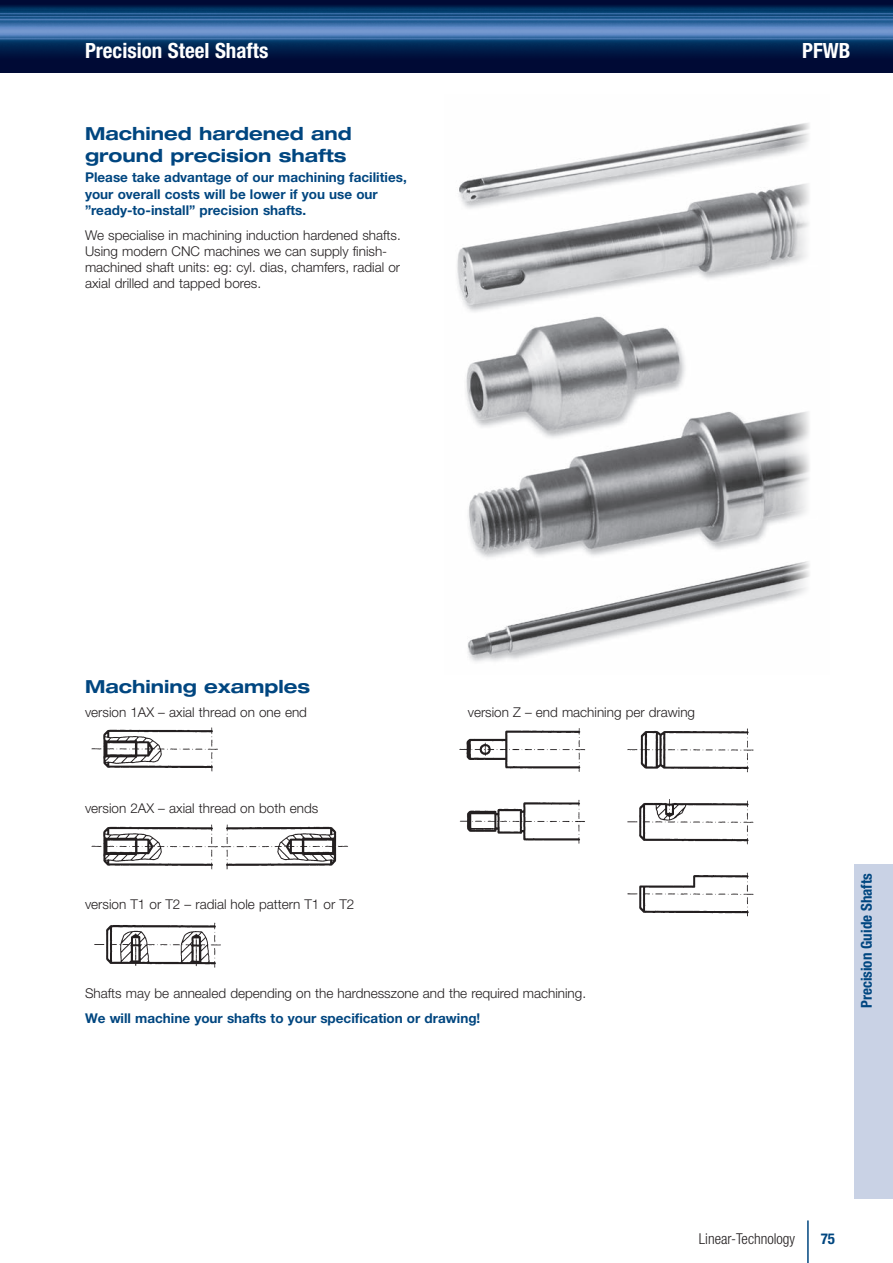
<style>
.page{position:relative;width:893px;height:1263px;background:#fff}
.page>*{position:absolute;margin:0;border:0;box-sizing:border-box;transform-origin:0 0}
.t1{font:700 condensed 21px "Helvetica Neue LT Std";color:#fff}
.Head_12{font:700 expanded 18px/21.6px "Helvetica Neue LT Std";color:#004680}
.t2{font:700 condensed 15px "Helvetica Neue LT Std";color:#004680}
.t3{font:300 condensed 15px "Helvetica Neue LT Std";color:#231f20}
.Text_9__2{font:300 13.5px/16.2px "Helvetica Neue LT Std";color:#231f20}
.Text_9__2-2{font:700 13.5px/16.2px "Helvetica Neue LT Std";color:#004680}
</style>
<div class="page">
<hr style="left:807px;top:1220px;width:2px;height:43px;background:#004680">
<div style="left:855px;top:864px;width:38px;height:335px;background:#c9d2e5"></div>
<div style="left:0;top:0;width:893px;height:72px;background:#000a35"></div>
<img style="left:0;top:5px;width:893px;height:49px">
<img style="left:457px;top:123px;width:353px;height:539px">
<img style="left:459px;top:728px;width:127px;height:44px">
<img style="left:459px;top:799px;width:126px;height:45px">
<img style="left:91px;top:727px;width:127px;height:45px">
<img style="left:627px;top:728px;width:127px;height:189px">
<img style="left:91px;top:824px;width:257px;height:46px">
<img style="left:94px;top:922px;width:127px;height:46px">
<p class="t1" style="left:85px;top:37px;width:185px">Precision Steel Shafts</p>
<p class="t1" style="left:802px;top:37px;width:50px">PFWB</p>
<p class="Head_12" style="left:85px;top:123px;width:268px">Machined hardened and ground precision shafts</p>
<p class="Text_9__2-2" style="left:85px;top:169px;width:323px">Please take advantage of our machining facilities, your overall costs will be lower if you use our ”ready-to-install” precision shafts.</p>
<p class="Text_9__2" style="left:85px;top:226px;width:317px">We specialise in machining induction hardened shafts.<br>Using modern CNC machines we can supply finish&shy;machined shaft units: eg: cyl. dias, chamfers, radial or axial drilled and tapped bores.</p>
<p class="Head_12" style="left:85px;top:675px;width:226px">Machining examples</p>
<p class="Text_9__2" style="left:85px;top:704px;width:223px">version 1AX – axial thread on one end</p>
<p class="Text_9__2" style="left:85px;top:800px;width:235px">version 2AX – axial thread on both ends</p>
<p class="Text_9__2" style="left:85px;top:896px;width:271px">version T1 or T2 – radial hole pattern T1 or T2</p>
<p class="Text_9__2" style="left:468px;top:704px;width:229px">version Z – end machining per drawing</p>
<p class="Text_9__2" style="left:85px;top:985px;width:503px">Shafts may be annealed depending on the hardnesszone and the required machining.</p>
<p class="Text_9__2-2" style="left:85px;top:1009px;width:397px">We will machine your shafts to your specification or drawing!</p>
<p class="t2" style="left:857px;top:1008px;width:137px;rotate:-90deg">Precision Guide Shafts</p>
<p class="t3" style="left:699px;top:1230px;width:98px">Linear-Technology</p>
<p class="t2" style="left:821px;top:1229px;width:16px">75</p>
</div>
